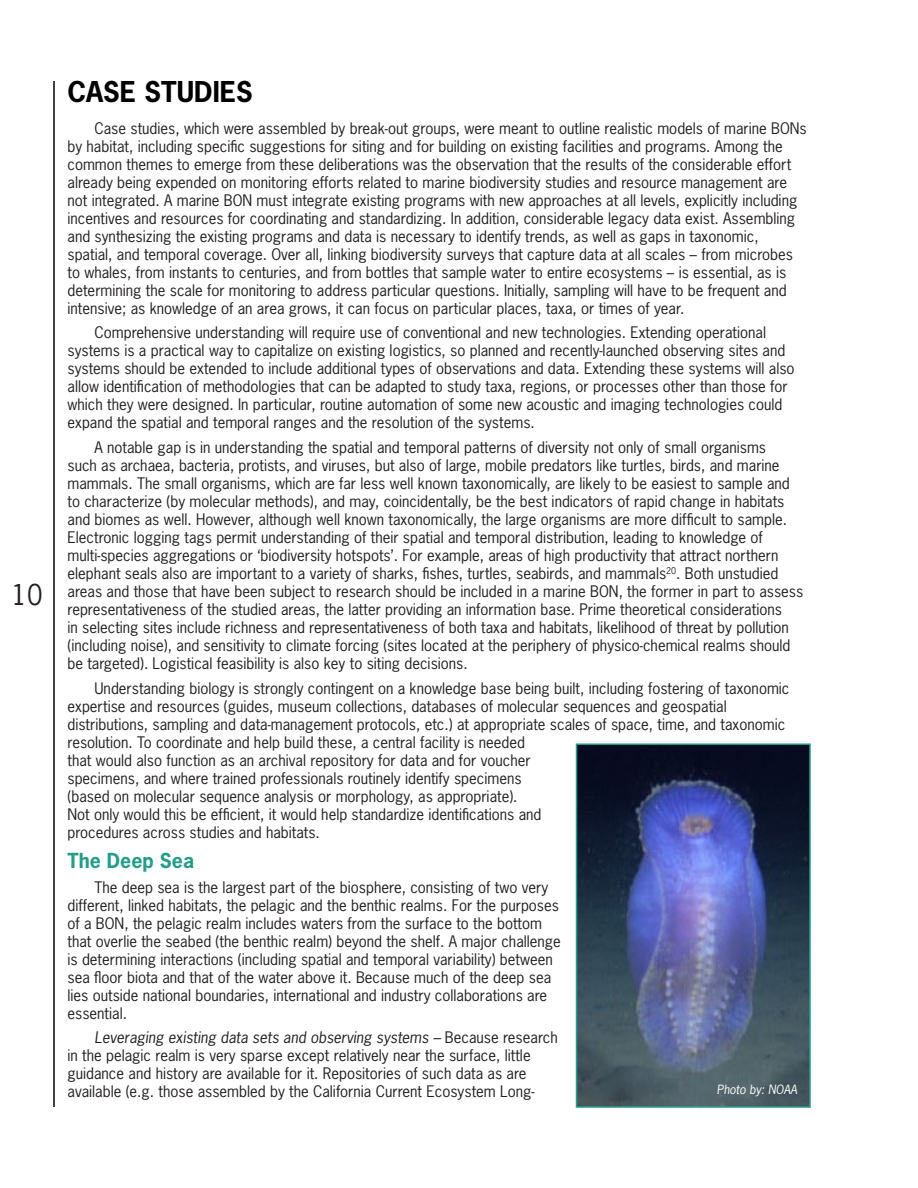
<style>
.page{position:relative;width:918px;height:1188px;background:#fff}
.page>*{position:absolute;margin:0;border:0;box-sizing:border-box;transform-origin:0 0}
.Head_1{font:700 27px "News Gothic Std";color:#000}
.t1{font:27px "News Gothic Std";color:#231f20}
.Head_2{font:700 19.5px "News Gothic Std";color:#249d89}
.t2{font:15px/18px "News Gothic Std";color:#231f20}
.Captions{font:italic 12px "News Gothic Std";color:#fff}
.s1{font-style:italic}
</style>
<div class="page">
<hr style="left:53px;top:81px;width:2px;height:1026px;background:#000">
<img style="left:579px;top:746px;width:229px;height:359px">
<div style="left:576px;top:743px;width:235px;height:365px;border:2px solid #249d89"></div>
<h1 class="t1" style="left:11px;top:577px;width:33px">10</h1>
<p class="Head_1" style="left:68px;top:74px;width:187px">CASE STUDIES</p>
<p class="t2" style="left:68px;top:119px;width:741px;text-indent:27px">Case studies, which were assembled by break-out groups, were meant to outline realistic models of marine BONs by habitat, including specific suggestions for siting and for building on existing facilities and programs. Among the common themes to emerge from these deliberations was the observation that the results of the considerable effort already being expended on monitoring efforts related to marine biodiversity studies and resource management are not integrated. A marine BON must integrate existing programs with new approaches at all levels, explicitly including incentives and resources for coordinating and standardizing. In addition, considerable legacy data exist. Assembling and synthesizing the existing programs and data is necessary to identify trends, as well as gaps in taxonomic, spatial, and temporal coverage. Over all, linking biodiversity surveys that capture data at all scales – from microbes to whales, from instants to centuries, and from bottles that sample water to entire ecosystems – is essential, as is determining the scale for monitoring to address particular questions. Initially, sampling will have to be frequent and intensive; as knowledge of an area grows, it can focus on particular places, taxa, or times of year.</p>
<p class="t2" style="left:68px;top:323px;width:729px;text-indent:27px">Comprehensive understanding will require use of conventional and new technologies. Extending operational systems is a practical way to capitalize on existing logistics, so planned and recently-launched observing sites and systems should be extended to include additional types of observations and data. Extending these systems will also allow identification of methodologies that can be adapted to study taxa, regions, or processes other than those for which they were designed. In particular, routine automation of some new acoustic and imaging technologies could expand the spatial and temporal ranges and the resolution of the systems.</p>
<p class="t2" style="left:68px;top:438px;width:737px;text-indent:27px">A notable gap is in understanding the spatial and temporal patterns of diversity not only of small organisms<br>such as archaea, bacteria, protists, and viruses, but also of large, mobile predators like turtles, birds, and marine mammals. The small organisms, which are far less well known taxonomically, are likely to be easiest to sample and to characterize (by molecular methods), and may, coincidentally, be the best indicators of rapid change in habitats and biomes as well. However, although well known taxonomically, the large organisms are more difficult to sample.<br>Electronic logging tags permit understanding of their spatial and temporal distribution, leading to knowledge of multi-species aggregations or ‘biodiversity hotspots’. For example, areas of high productivity that attract northern elephant seals also are important to a variety of sharks, fishes, turtles, seabirds, and mammals<sup>20</sup>. Both unstudied areas and those that have been subject to research should be included in a marine BON, the former in part to assess representativeness of the studied areas, the latter providing an information base. Prime theoretical considerations<br>in selecting sites include richness and representativeness of both taxa and habitats, likelihood of threat by pollution (including noise), and sensitivity to climate forcing (sites located at the periphery of physico-chemical realms should be targeted). Logistical feasibility is also key to siting decisions.</p>
<p class="t2" style="left:68px;top:679px;width:724px;text-indent:27px">Understanding biology is strongly contingent on a knowledge base being built, including fostering of taxonomic expertise and resources (guides, museum collections, databases of molecular sequences and geospatial distributions, sampling and data-management protocols, etc.) at appropriate scales of space, time, and taxonomic resolution. To coordinate and help build these, a central facility is needed<br>that would also function as an archival repository for data and for voucher<br>specimens, and where trained professionals routinely identify specimens<br>(based on molecular sequence analysis or morphology, as appropriate).<br>Not only would this be efficient, it would help standardize identifications and<br>procedures across studies and habitats.</p>
<p class="Head_2" style="left:68px;top:848px;width:128px">The Deep Sea</p>
<p class="t2" style="left:68px;top:878px;width:495px;text-indent:27px">The deep sea is the largest part of the biosphere, consisting of two very different, linked habitats, the pelagic and the benthic realms. For the purposes of a BON, the pelagic realm includes waters from the surface to the bottom that overlie the seabed (the benthic realm) beyond the shelf. A major challenge is determining interactions (including spatial and temporal variability) between sea floor biota and that of the water above it. Because much of the deep sea lies outside national boundaries, international and industry collaborations are essential.</p>
<p class="t2" style="left:68px;top:1029px;width:492px;text-indent:27px"><span class="s1">Leveraging existing data sets and observing systems –</span> Because research in the pelagic realm is very sparse except relatively near the surface, little guidance and history are available for it. Repositories of such data as are available (e.g. those assembled by the California Current Ecosystem Long-</p>
<p class="Captions" style="left:717px;top:1081px;width:82px">Photo by: NOAA</p>
</div>
